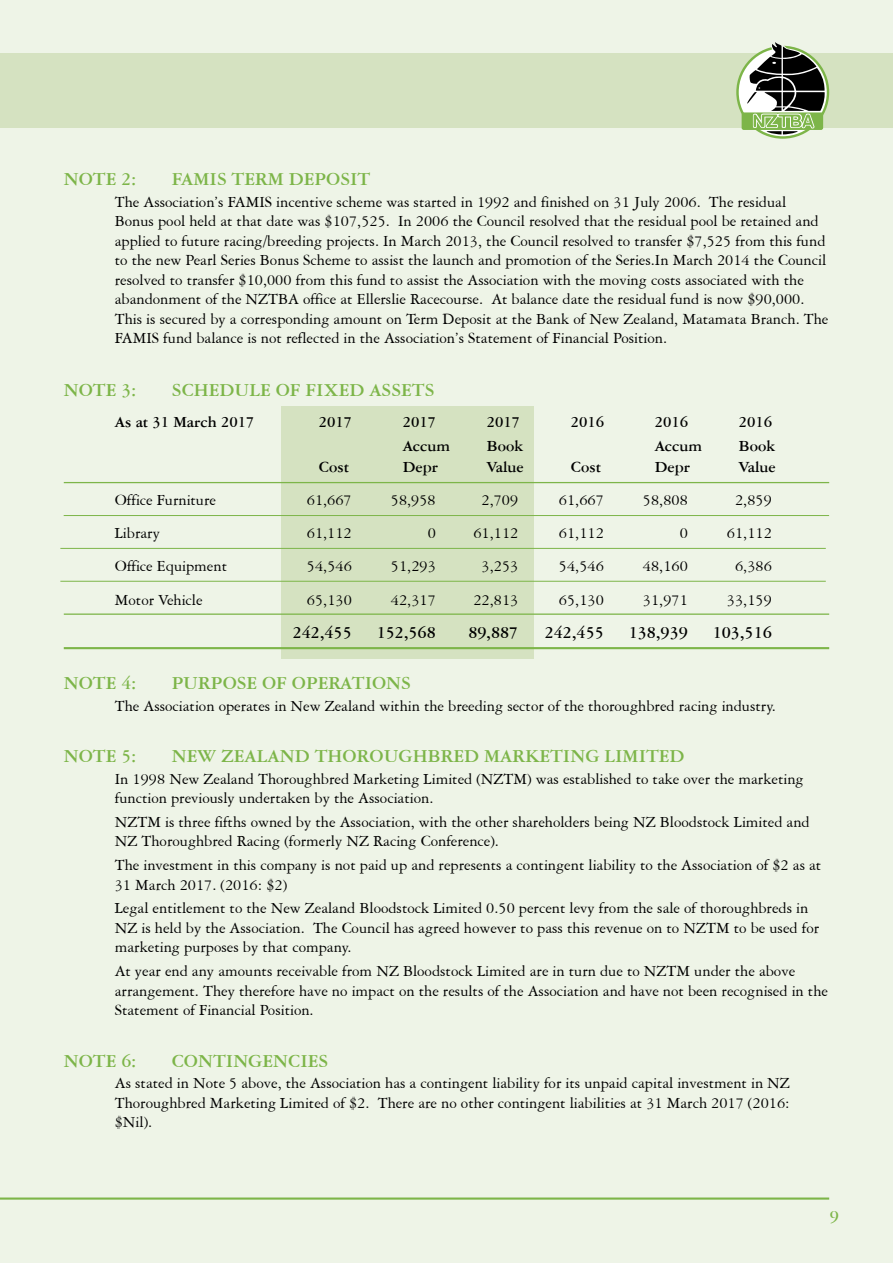
<style>
.page{position:relative;width:893px;height:1263px;background:#eef4e7}
.page>*{position:absolute;margin:0;border:0;box-sizing:border-box;transform-origin:0 0}
.t1{font:700 19.5px "American Garamond BT";color:#7db549}
.t2{font:700 18px "American Garamond BT";color:#000}
.t3{font:700 18px "American Garamond BT";color:#7db549}
.t4{font:16.5px/19.5px "American Garamond BT";color:#000}
.t5{font:700 16.5px "American Garamond BT";color:#000}
</style>
<div class="page">
<div style="left:281px;top:406px;width:253px;height:253px;background:#d5e2c1"></div>
<hr style="left:64px;top:647px;width:765px;height:2px;background:#7db549">
<hr style="left:64px;top:613px;width:765px;height:2px;background:#7db549">
<hr style="left:64px;top:482px;width:765px;height:1px;background:#7db549">
<hr style="left:60px;top:548px;width:766px;height:1px;background:#7db549">
<hr style="left:60px;top:581px;width:766px;height:1px;background:#7db549">
<hr style="left:64px;top:515px;width:765px;height:1px;background:#7db549">
<div style="left:0;top:53px;width:893px;height:75px;background:#d5e2c1"></div>
<svg style="left:736px;top:46px;width:93px;height:93px"></svg>
<div style="left:739px;top:48px;width:88px;height:88px;background:#fff;border-radius:50%"></div>
<div style="left:742px;top:112px;width:81px;height:18px;background:#7db549;border-radius:2px"></div>
<svg style="left:747px;top:42px;width:78px;height:92px"></svg>
<hr style="left:0;top:1197px;width:829px;height:2px;background:#7db549">
<p class="t1" style="left:64px;top:167px;width:74px">NOTE 2:</p>
<p class="t1" style="left:172px;top:167px;width:200px">FAMIS TERM DEPOSIT</p>
<p class="t4" style="left:115px;top:191px;width:715px">The Association’s FAMIS incentive scheme was started in 1992 and finished on 31 July 2006. The residual Bonus pool held at that date was $107,525. In 2006 the Council resolved that the residual pool be retained and applied to future racing/breeding projects. In March 2013, the Council resolved to transfer $7,525 from this fund to the new Pearl Series Bonus Scheme to assist the launch and promotion of the Series.In March 2014 the Council resolved to transfer $10,000 from this fund to assist the Association with the moving costs associated with the abandonment of the NZTBA office at Ellerslie Racecourse. At balance date the residual fund is now $90,000.<br>This is secured by a corresponding amount on Term Deposit at the Bank of New Zealand, Matamata Branch. The FAMIS fund balance is not reflected in the Association’s Statement of Financial Position.</p>
<p class="t1" style="left:64px;top:378px;width:74px">NOTE 3:</p>
<p class="t1" style="left:172px;top:378px;width:264px">SCHEDULE OF FIXED ASSETS</p>
<p class="t5" style="left:115px;top:412px;width:141px">As at 31 March 2017</p>
<p class="t5" style="left:319px;top:412px;width:35px">2017</p>
<p class="t5" style="left:403px;top:412px;width:35px">2017</p>
<p class="t5" style="left:487px;top:412px;width:35px">2017</p>
<p class="t5" style="left:571px;top:412px;width:35px">2016</p>
<p class="t5" style="left:655px;top:412px;width:35px">2016</p>
<p class="t5" style="left:739px;top:412px;width:35px">2016</p>
<p class="t5" style="left:403px;top:436px;width:49px">Accum</p>
<p class="t5" style="left:487px;top:436px;width:38px">Book</p>
<p class="t5" style="left:655px;top:436px;width:49px">Accum</p>
<p class="t5" style="left:739px;top:436px;width:38px">Book</p>
<p class="t5" style="left:319px;top:457px;width:32px">Cost</p>
<p class="t5" style="left:403px;top:457px;width:37px">Depr</p>
<p class="t5" style="left:487px;top:457px;width:39px">Value</p>
<p class="t5" style="left:571px;top:457px;width:32px">Cost</p>
<p class="t5" style="left:655px;top:457px;width:37px">Depr</p>
<p class="t5" style="left:739px;top:457px;width:39px">Value</p>
<p class="t4" style="left:115px;top:490px;width:103px">Office Furniture</p>
<p class="t4" style="left:307px;top:490px;width:46px">61,667</p>
<p class="t4" style="left:391px;top:490px;width:46px">58,958</p>
<p class="t4" style="left:482px;top:490px;width:38px">2,709</p>
<p class="t4" style="left:559px;top:490px;width:46px">61,667</p>
<p class="t4" style="left:643px;top:490px;width:46px">58,808</p>
<p class="t4" style="left:735px;top:490px;width:38px">2,859</p>
<p class="t4" style="left:115px;top:523px;width:47px">Library</p>
<p class="t4" style="left:307px;top:523px;width:46px">61,112</p>
<p class="t4" style="left:428px;top:523px;width:10px">0</p>
<p class="t4" style="left:473px;top:523px;width:46px">61,112</p>
<p class="t4" style="left:559px;top:523px;width:46px">61,112</p>
<p class="t4" style="left:680px;top:523px;width:10px">0</p>
<p class="t4" style="left:727px;top:523px;width:46px">61,112</p>
<p class="t4" style="left:115px;top:556px;width:114px">Office Equipment</p>
<p class="t4" style="left:307px;top:556px;width:46px">54,546</p>
<p class="t4" style="left:391px;top:556px;width:46px">51,293</p>
<p class="t4" style="left:482px;top:556px;width:38px">3,253</p>
<p class="t4" style="left:559px;top:556px;width:46px">54,546</p>
<p class="t4" style="left:643px;top:556px;width:46px">48,160</p>
<p class="t4" style="left:735px;top:556px;width:38px">6,386</p>
<p class="t4" style="left:115px;top:589px;width:89px">Motor Vehicle</p>
<p class="t4" style="left:307px;top:589px;width:46px">65,130</p>
<p class="t4" style="left:391px;top:589px;width:46px">42,317</p>
<p class="t4" style="left:473px;top:589px;width:46px">22,813</p>
<p class="t4" style="left:559px;top:589px;width:46px">65,130</p>
<p class="t4" style="left:643px;top:589px;width:46px">31,971</p>
<p class="t4" style="left:727px;top:589px;width:46px">33,159</p>
<p class="t2" style="left:293px;top:621px;width:61px">242,455</p>
<p class="t2" style="left:377px;top:621px;width:61px">152,568</p>
<p class="t2" style="left:468px;top:621px;width:51px">89,887</p>
<p class="t2" style="left:545px;top:621px;width:61px">242,455</p>
<p class="t2" style="left:629px;top:621px;width:61px">138,939</p>
<p class="t2" style="left:713px;top:621px;width:61px">103,516</p>
<p class="t1" style="left:64px;top:671px;width:74px">NOTE 4:</p>
<p class="t1" style="left:172px;top:671px;width:241px">PURPOSE OF OPERATIONS</p>
<p class="t4" style="left:115px;top:695px;width:663px">The Association operates in New Zealand within the breeding sector of the thoroughbred racing industry.</p>
<p class="t1" style="left:64px;top:744px;width:74px">NOTE 5:</p>
<p class="t1" style="left:172px;top:744px;width:514px">NEW ZEALAND THOROUGHBRED MARKETING LIMITED</p>
<p class="t4" style="left:115px;top:768px;width:690px">In 1998 New Zealand Thoroughbred Marketing Limited (NZTM) was established to take over the marketing function previously undertaken by the Association.</p>
<p class="t4" style="left:115px;top:812px;width:696px">NZTM is three fifths owned by the Association, with the other shareholders being NZ Bloodstock Limited and<br>NZ Thoroughbred Racing (formerly NZ Racing Conference).</p>
<p class="t4" style="left:115px;top:855px;width:708px">The investment in this company is not paid up and represents a contingent liability to the Association of $2 as at<br>31 March 2017. (2016: $2)</p>
<p class="t4" style="left:115px;top:898px;width:706px">Legal entitlement to the New Zealand Bloodstock Limited 0.50 percent levy from the sale of thoroughbreds in<br>NZ is held by the Association. The Council has agreed however to pass this revenue on to NZTM to be used for marketing purposes by that company.</p>
<p class="t4" style="left:115px;top:961px;width:715px">At year end any amounts receivable from NZ Bloodstock Limited are in turn due to NZTM under the above arrangement. They therefore have no impact on the results of the Association and have not been recognised in the<br>Statement of Financial Position.</p>
<p class="t1" style="left:64px;top:1049px;width:74px">NOTE 6:</p>
<p class="t1" style="left:172px;top:1049px;width:158px">CONTINGENCIES</p>
<p class="t4" style="left:115px;top:1073px;width:677px;text-align:justify">As stated in Note 5 above, the Association has a contingent liability for its unpaid capital investment in NZ Thoroughbred Marketing Limited of $2. There are no other contingent liabilities at 31 March 2017 (2016: $Nil).</p>
<p class="t3" style="left:830px;top:1205px;width:11px">9</p>
</div>
